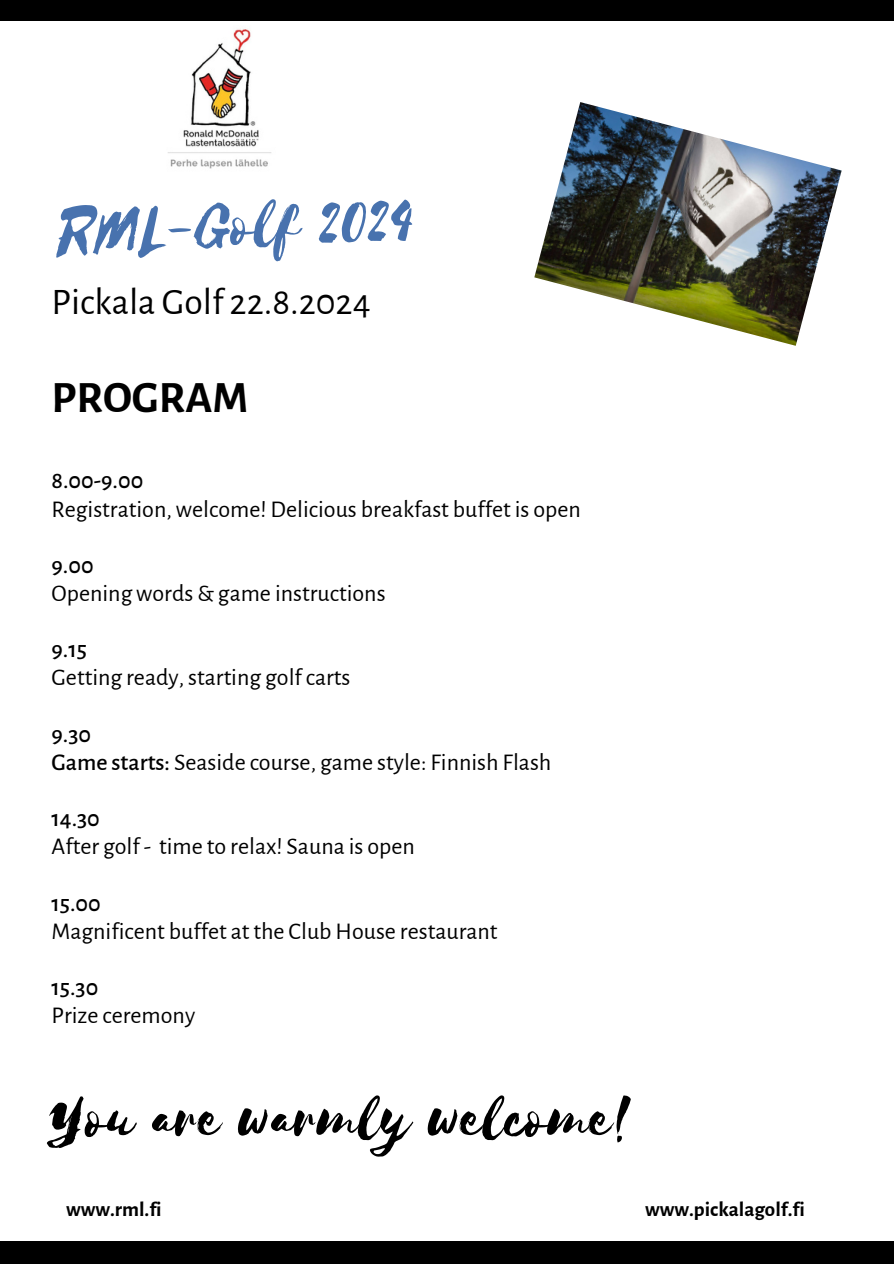
<style>
.page{position:relative;width:894px;height:1264px;background:#fff}
.page>*{position:absolute;margin:0;border:0;box-sizing:border-box;transform-origin:0 0}
.t1{font:72px "Selima";color:#4872ae}
.t2{font:67.5px "Selima";color:#000}
.t3{font:700 45px "Alegreya Sans";color:#000}
.t4{font:37.5px "Alegreya Sans";color:#000}
.t5{font:24px/28.2px "Alegreya Sans";color:#000}
.t6{font:700 21px "Alegreya Sans";color:#000}
.s1{font-weight:500}
</style>
<div class="page">
<img style="left:168px;top:28px;width:104px;height:141px">
<img style="left:534px;top:102px;width:307px;height:244px">
<div style="left:0;top:1241px;width:893px;height:22px;background:#000"></div>
<div style="left:0;top:0;width:893px;height:21px;background:#000"></div>
<p class="t1" style="left:57px;top:192px;width:357px;rotate:-2deg">RML-Golf 2024</p>
<h4 class="t4" style="left:51px;top:284px;width:320px">Pickala Golf 22.8.2024</h4>
<p class="t3" style="left:51px;top:376px;width:198px">PROGRAM</p>
<h1 class="t5" style="left:51px;top:467px;width:530px"><span class="s1">8.00-9.00<br></span>Registration, welcome! Delicious breakfast buffet is open</h1>
<h3 class="t5" style="left:51px;top:551px;width:335px"><span class="s1">9.00<br></span>Opening words &amp; game instructions</h3>
<h2 class="t5" style="left:51px;top:636px;width:300px"><span class="s1">9.15<br></span>Getting ready, starting golf carts</h2>
<h4 class="t5" style="left:51px;top:720px;width:501px"><span class="s1">9.30<br>Game starts:</span> Seaside course, game style: Finnish Flash</h4>
<h4 class="t5" style="left:51px;top:804px;width:365px"><span class="s1">14.30<br></span>After golf - time to relax! Sauna is open</h4>
<h4 class="t5" style="left:51px;top:889px;width:447px"><span class="s1">15.00<br></span>Magnificent buffet at the Club House restaurant</h4>
<h4 class="t5" style="left:51px;top:973px;width:145px"><span class="s1">15.30<br></span>Prize ceremony</h4>
<h4 class="t2" style="left:51px;top:1081px;width:585px">You are warmly welcome!</h4>
<h1 class="t6" style="left:66px;top:1199px;width:97px">www.rml.fi</h1>
<h4 class="t6" style="left:645px;top:1199px;width:161px">www.pickalagolf.fi</h4>
</div>
